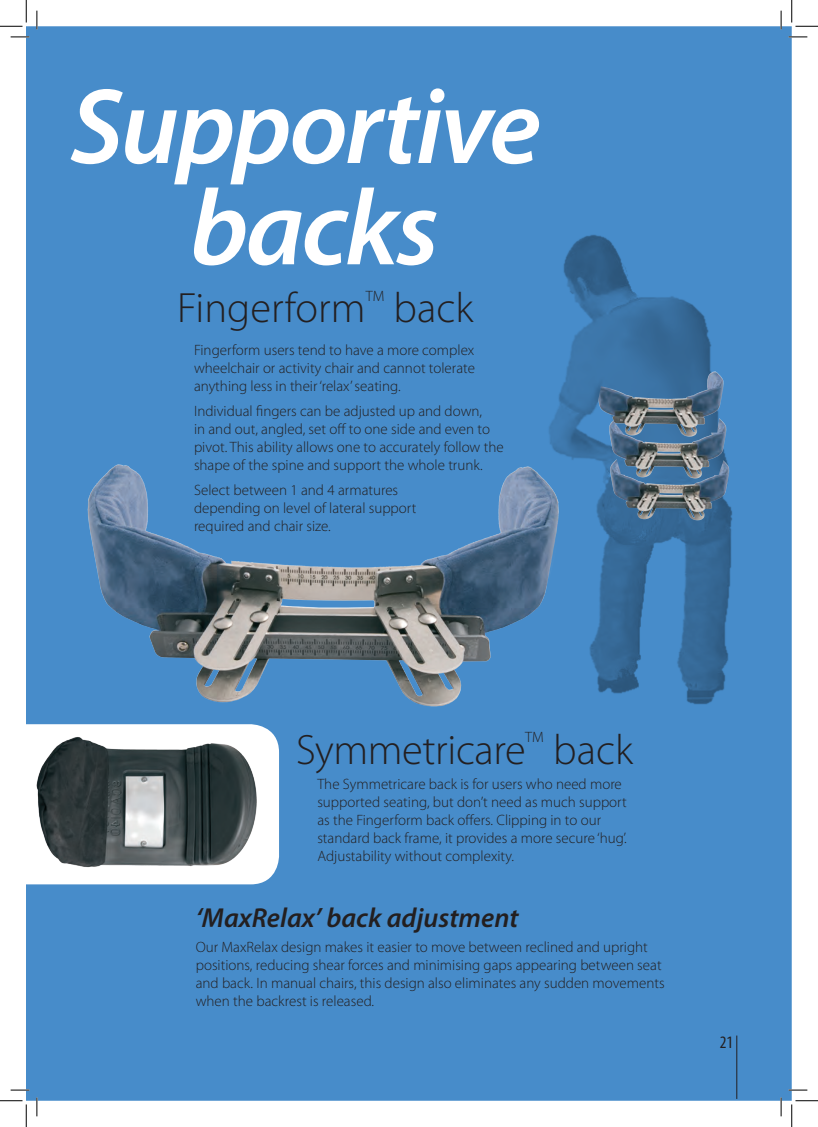
<style>
.page{position:relative;width:818px;height:1127px;background:#fff}
.page>*{position:absolute;margin:0;border:0;box-sizing:border-box;transform-origin:0 0}
.t1{font:italic 600 108px/101.2px "Myriad Pro";letter-spacing:-.025em;color:#fff;text-align:center}
.t2{font:300 42.5px "Myriad Pro";color:#231f20}
.t3{font:italic 600 27.5px "Myriad Pro";color:#231f20}
.t4{font:condensed 17.5px "Myriad Pro";color:#231f20}
.t5{font:300 15px/18px "Myriad Pro";color:#231f20}
</style>
<div class="page">
<div style="left:26px;top:26px;width:766px;height:1074px;background:#478cca"></div>
<img style="left:515px;top:208px;width:254px;height:524px">
<img style="left:603px;top:415px;width:131px;height:72px">
<img style="left:605px;top:456px;width:131px;height:73px">
<img style="left:589px;top:369px;width:142px;height:78px">
<img style="left:64px;top:454px;width:526px;height:290px">
<svg style="left:26px;top:724px;width:253px;height:160px"></svg>
<img style="left:31px;top:728px;width:231px;height:146px">
<hr style="left:736px;top:1035px;width:1px;height:63px;background:#231f20">
<svg style="left:11px;top:36px;width:18px;height:2px"></svg>
<svg style="left:788px;top:36px;width:19px;height:2px"></svg>
<svg style="left:11px;top:1088px;width:18px;height:2px"></svg>
<svg style="left:788px;top:1088px;width:19px;height:2px"></svg>
<svg style="left:36px;top:11px;width:2px;height:18px"></svg>
<svg style="left:36px;top:1097px;width:2px;height:18px"></svg>
<svg style="left:780px;top:11px;width:2px;height:18px"></svg>
<svg style="left:780px;top:1097px;width:2px;height:18px"></svg>
<svg style="left:0;top:0;width:27px;height:27px"></svg>
<svg style="left:0;top:1100px;width:27px;height:26px"></svg>
<svg style="left:791px;top:0;width:27px;height:27px"></svg>
<svg style="left:791px;top:1100px;width:27px;height:26px"></svg>
<h1 class="t1" style="left:70px;top:73px;width:472px">Supportive backs</h1>
<h2 class="t2" style="left:177px;top:282px;width:190px">Fingerform</h2>
<p class="t5" style="left:366px;top:287px;width:20px">TM</p>
<h2 class="t2" style="left:394px;top:282px;width:81px">back</h2>
<p class="t5" style="left:194px;top:340px;width:282px;text-align:justify">Fingerform users tend to have a more complex wheelchair or activity chair and cannot tolerate anything less in their ‘relax’ seating.</p>
<p class="t5" style="left:194px;top:401px;width:311px">Individual fingers can be adjusted up and down,<br>in and out, angled, set off to one side and even to pivot. This ability allows one to accurately follow the shape of the spine and support the whole trunk.</p>
<p class="t5" style="left:194px;top:481px;width:224px">Select between 1 and 4 armatures depending on level of lateral support required and chair size.</p>
<h2 class="t2" style="left:296px;top:723px;width:231px">Symmetricare</h2>
<p class="t5" style="left:525px;top:728px;width:20px">TM</p>
<h2 class="t2" style="left:553px;top:723px;width:81px">back</h2>
<p class="t5" style="left:317px;top:774px;width:311px">The Symmetricare back is for users who need more supported seating, but don’t need as much support as the Fingerform back offers. Clipping in to our standard back frame, it provides a more secure ‘hug’.<br>Adjustability without complexity.</p>
<h3 class="t3" style="left:196px;top:899px;width:324px">‘MaxRelax’ back adjustment</h3>
<p class="t5" style="left:196px;top:937px;width:470px">Our MaxRelax design makes it easier to move between reclined and upright positions, reducing shear forces and minimising gaps appearing between seat and back. In manual chairs, this design also eliminates any sudden movements when the backrest is released.</p>
<p class="t4" style="left:720px;top:1031px;width:15px">21</p>
</div>
